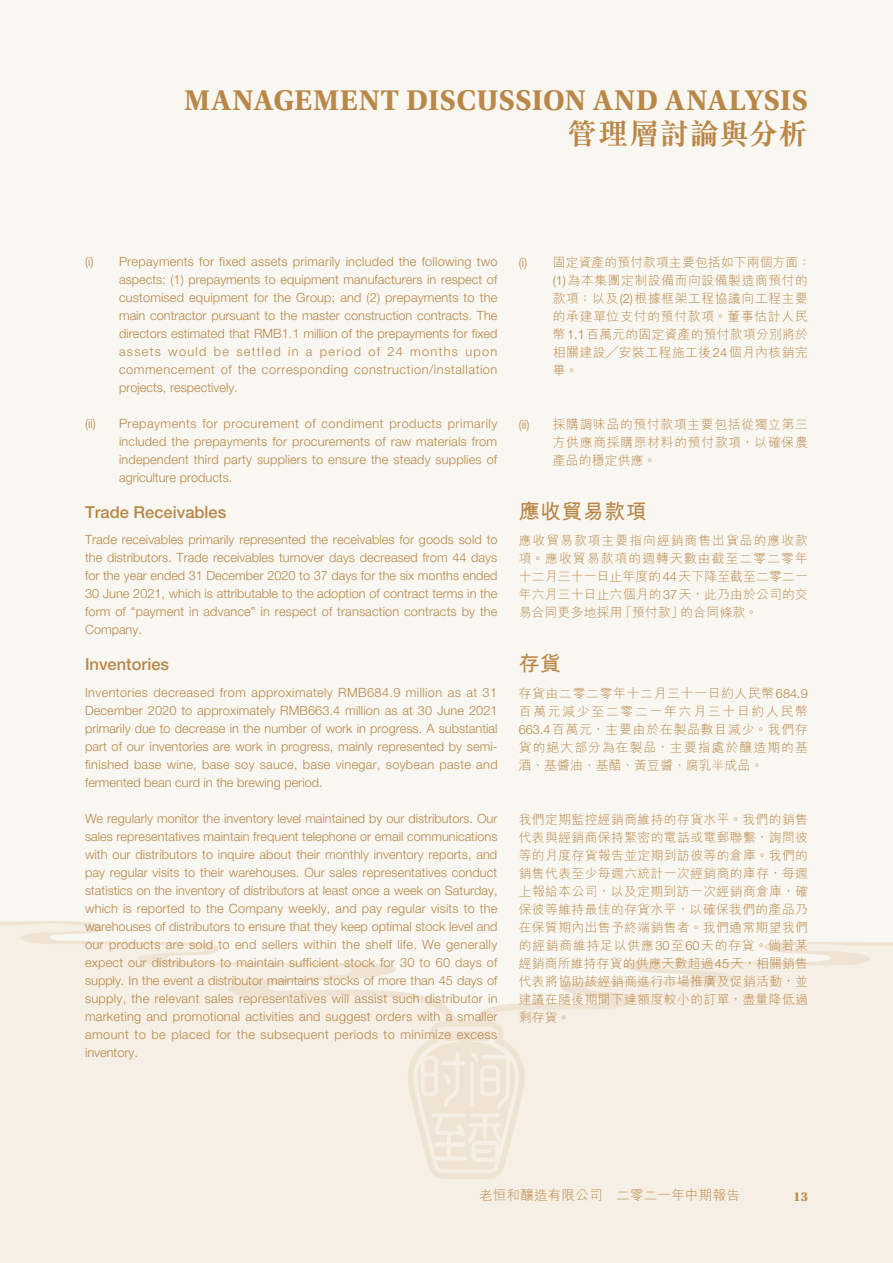
<style>
.page{position:relative;width:893px;height:1263px;background:#f9f7f2}
.page>*{position:absolute;margin:0;border:0;box-sizing:border-box;transform-origin:0 0}
.t1{font:700 30px "Utopia Std";letter-spacing:.015em;color:#b98747}
.t2{font:700 30px "M Sung HK";letter-spacing:-.005em;color:#b98747}
._001_H1_C{font:700 21px "M Hei HK";letter-spacing:.02em;color:#b98747}
._02_H2_E{font:500 16.5px "Helvetica Neue LT Std";color:#b98747}
.t3{font:300 13.5px "M Hei HK";letter-spacing:.02em;color:#b98747}
.t4{font:700 13.5px "Utopia Std";color:#b98747}
._00_txt_E{font:300 12.75px/18px "Helvetica Neue LT Std";letter-spacing:.01em;color:#b98747;text-align:justify}
._006_Notes_C{font:300 12.75px/18px "M Hei HK";letter-spacing:.035em;color:#b98747;text-align:justify}
._000_txt_C{font:300 12.75px/18px "M Hei HK";letter-spacing:.05em;color:#b98747}
.s1{font-family:"Helvetica Neue LT Std"}
</style>
<div class="page">
<div style="left:0;top:1023px;width:893px;height:240px;background:#f6efe5"></div>
<svg style="left:0;top:921px;width:405px;height:102px;fill:#f6efe5"></svg>
<svg style="left:405px;top:942px;width:488px;height:237px"></svg>
<h1 class="t1" style="left:184px;top:83px;width:625px">MANAGEMENT DISCUSSION AND ANALYSIS</h1>
<h1 class="t2" style="left:567px;top:118px;width:242px">管理層討論與分析</h1>
<p class="_00_txt_E" style="left:119px;top:252px;width:380px;text-indent:-34px">(i) Prepayments for fixed assets primarily included the following two aspects: (1) prepayments to equipment manufacturers in respect of customised equipment for the Group; and (2) prepayments to the main contractor pursuant to the master construction contracts. The directors estimated that RMB1.1 million of the prepayments for fixed assets would be settled in a period of 24 months upon commencement of the corresponding construction/installation projects, respectively.</p>
<p class="_00_txt_E" style="left:119px;top:414px;width:380px;text-indent:-34px">(ii) Prepayments for procurement of condiment products primarily included the prepayments for procurements of raw materials from independent third party suppliers to ensure the steady supplies of agriculture products.</p>
<p class="_02_H2_E" style="left:85px;top:502px;width:143px">Trade Receivables</p>
<p class="_00_txt_E" style="left:85px;top:530px;width:414px">Trade receivables primarily represented the receivables for goods sold to the distributors. Trade receivables turnover days decreased from 44 days for the year ended 31 December 2020 to 37 days for the six months ended 30 June 2021, which is attributable to the adoption of contract terms in the form of “payment in advance” in respect of transaction contracts by the Company.</p>
<p class="_02_H2_E" style="left:85px;top:654px;width:86px">Inventories</p>
<p class="_00_txt_E" style="left:85px;top:683px;width:414px">Inventories decreased from approximately RMB684.9 million as at 31<br>December 2020 to approximately RMB663.4 million as at 30 June 2021 primarily due to decrease in the number of work in progress. A substantial part of our inventories are work in progress, mainly represented by semi&shy;finished base wine, base soy sauce, base vinegar, soybean paste and fermented bean curd in the brewing period.</p>
<p class="_00_txt_E" style="left:85px;top:809px;width:414px">We regularly monitor the inventory level maintained by our distributors. Our sales representatives maintain frequent telephone or email communications with our distributors to inquire about their monthly inventory reports, and pay regular visits to their warehouses. Our sales representatives conduct statistics on the inventory of distributors at least once a week on Saturday, which is reported to the Company weekly, and pay regular visits to the warehouses of distributors to ensure that they keep optimal stock level and our products are sold to end sellers within the shelf life. We generally expect our distributors to maintain sufficient stock for 30 to 60 days of supply. In the event a distributor maintains stocks of more than 45 days of supply, the relevant sales representatives will assist such distributor in marketing and promotional activities and suggest orders with a smaller amount to be placed for the subsequent periods to minimize excess inventory.</p>
<p class="_000_txt_C" style="left:553px;top:253px;width:260px;text-indent:-34px"><span class="s1">(i)</span> 固定資產的預付款項主要包括如下兩個方面：<span class="s1">(1)</span>為本集團定制設備而向設備製造商預付的款項；以及<span class="s1">(2)</span>根據框架工程協議向工程主要的承建單位支付的預付款項。董事估計人民幣<span class="s1">1.1</span>百萬元的固定資產的預付款項分別將於相關建設╱安裝工程施工後<span class="s1">24</span>個月內核銷完畢。</p>
<p class="_000_txt_C" style="left:553px;top:415px;width:257px;text-align:justify;text-indent:-34px"><span class="s1">(ii)</span> 採購調味品的預付款項主要包括從獨立第三方供應商採購原材料的預付款項，以確保農產品的穩定供應。</p>
<p class="_001_H1_C" style="left:519px;top:496px;width:130px">應收貿易款項</p>
<p class="_006_Notes_C" style="left:519px;top:531px;width:291px">應收貿易款項主要指向經銷商售出貨品的應收款項。應收貿易款項的週轉天數由截至二零二零年十二月三十一日止年度的<span class="s1">44</span>天下降至截至二零二一年六月三十日止六個月的<span class="s1">37</span>天，此乃由於公司的交易合同更多地採用「預付款」的合同條款。</p>
<p class="_001_H1_C" style="left:519px;top:648px;width:44px">存貨</p>
<p class="_006_Notes_C" style="left:519px;top:684px;width:291px">存貨由二零二零年十二月三十一日約人民幣<span class="s1">684.9</span>百萬元減少至二零二一年六月三十日約人民幣<span class="s1">663.4</span>百萬元，主要由於在製品數目減少。我們存貨的絕大部分為在製品，主要指處於釀造期的基酒、基醬油、基醋、黃豆醬、腐乳半成品。</p>
<p class="_006_Notes_C" style="left:519px;top:810px;width:291px">我們定期監控經銷商維持的存貨水平。我們的銷售代表與經銷商保持緊密的電話或電郵聯繫，詢問彼等的月度存貨報告並定期到訪彼等的倉庫。我們的銷售代表至少每週六統計一次經銷商的庫存，每週上報給本公司，以及定期到訪一次經銷商倉庫，確保彼等維持最佳的存貨水平，以確保我們的產品乃在保質期內出售予終端銷售者。我們通常期望我們的經銷商維持足以供應<span class="s1">30</span>至<span class="s1">60</span>天的存貨。倘若某經銷商所維持存貨的供應天數超過<span class="s1">45</span>天，相關銷售代表將協助該經銷商進行市場推廣及促銷活動，並建議在隨後期間下達額度較小的訂單，盡量降低過剩存貨。</p>
<p class="t3" style="left:479px;top:1188px;width:262px">老恒和釀造有限公司 二零二一年中期報告</p>
<p class="t4" style="left:794px;top:1188px;width:16px">13</p>
</div>
